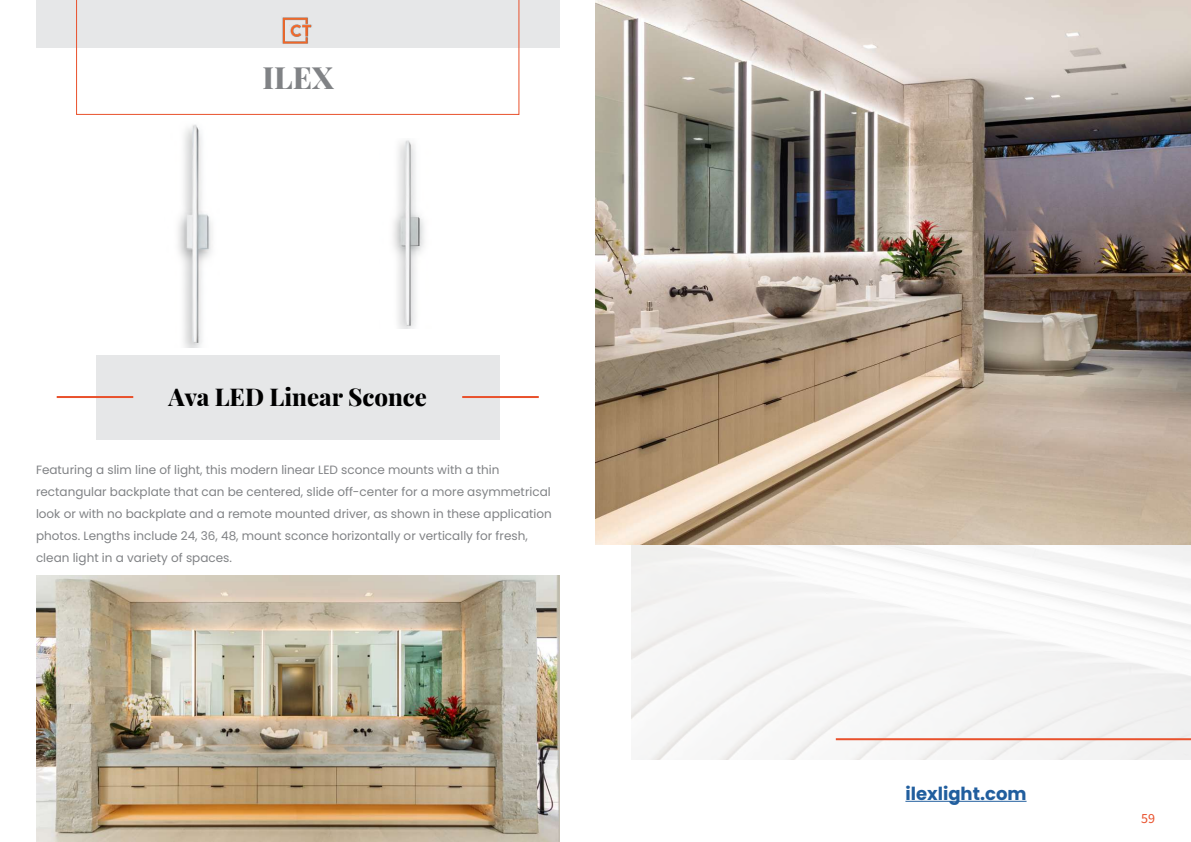
<style>
.page{position:relative;width:1191px;height:842px;background:#fff}
.page>*{position:absolute;margin:0;border:0;box-sizing:border-box;transform-origin:0 0}
.t1{font:800 30px "Playfair Display";color:#808285}
.t2{font:800 24px "Playfair Display";color:#000}
.t3{font:700 18px "Poppins";color:#215e9e}
.t4{font:14px "Source Sans Pro";color:#e9512c}
.t5{font:12px/22px "Poppins";color:#808285}
</style>
<div class="page">
<div style="left:36px;top:0;width:523px;height:48px;background:#e6e7e8"></div>
<svg style="left:76px;top:0;width:443px;height:115px"></svg>
<img style="left:282px;top:17px;width:32px;height:27px">
<img style="left:393px;top:140px;width:31px;height:188px">
<img style="left:178px;top:124px;width:34px;height:223px">
<img style="left:36px;top:575px;width:523px;height:267px">
<div style="left:96px;top:355px;width:403px;height:84px;background:#e6e7e8"></div>
<hr style="left:57px;top:396px;width:76px;height:2px;background:#e9512c">
<hr style="left:462px;top:396px;width:77px;height:2px;background:#e9512c">
<div style="left:631px;top:544px;width:560px;height:216px;background:#f6f5f5"></div>
<img style="left:595px;top:0;width:596px;height:544px">
<hr style="left:905px;top:801px;width:121px;height:1px;background:#215e9e">
<hr style="left:836px;top:738px;width:355px;height:2px;background:#e9512c">
<h1 class="t1" style="left:263px;top:54px;width:72px">ILEX</h1>
<h2 class="t2" style="left:168px;top:378px;width:260px">Ava LED Linear Sconce</h2>
<p class="t5" style="left:36px;top:458px;width:517px">Featuring a slim line of light, this modern linear LED sconce mounts with a thin rectangular backplate that can be centered, slide off-center for a more asymmetrical look or with no backplate and a remote mounted driver, as shown in these application photos. Lengths include 24, 36, 48, mount sconce horizontally or vertically for fresh, clean light in a variety of spaces.</p>
<h3 class="t3" style="left:905px;top:783px;width:123px">ilexlight.com</h3>
<p class="t4" style="left:1141px;top:809px;width:15px">59</p>
</div>
